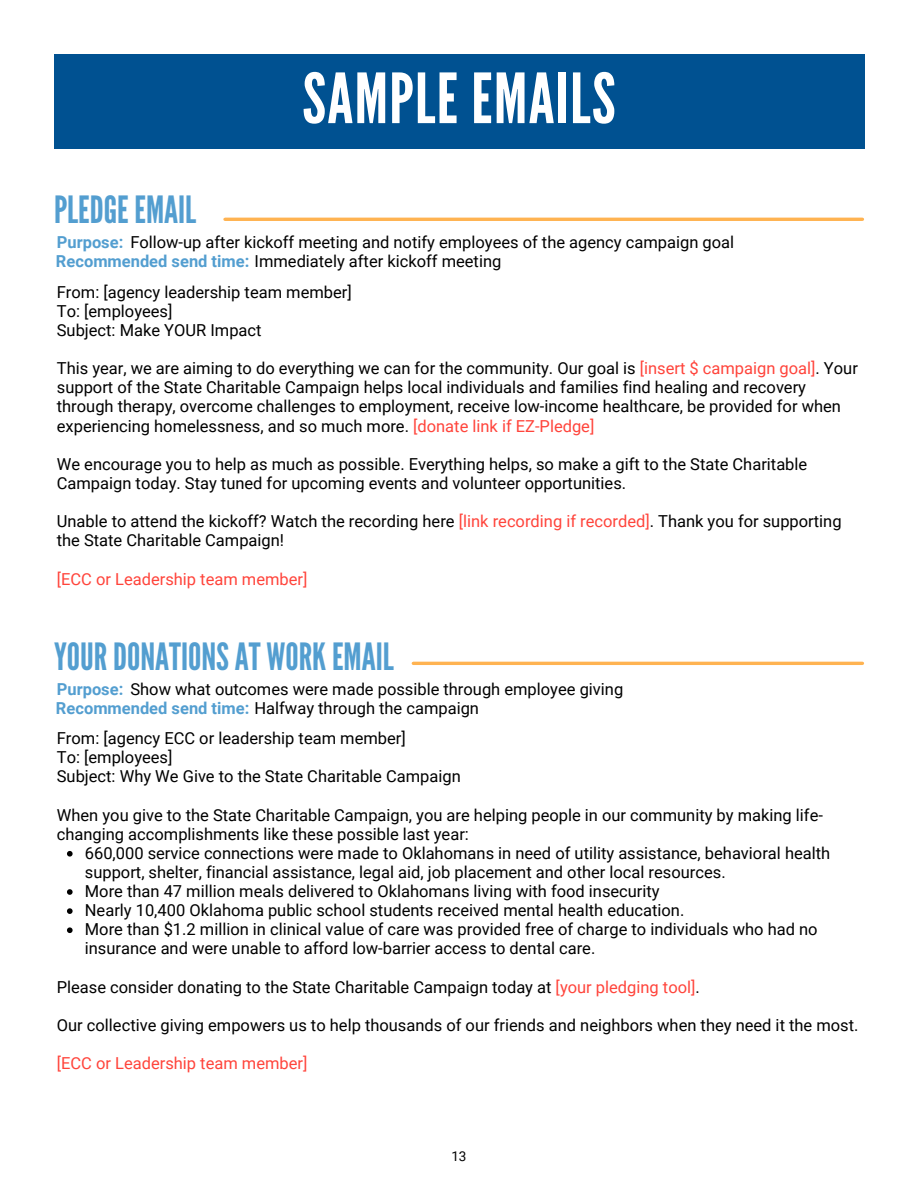
<style>
.page{position:relative;width:918px;height:1188px;background:#fff}
.page>*{position:absolute;margin:0;border:0;box-sizing:border-box;transform-origin:0 0}
.t1{font:69px "League Gothic";letter-spacing:.02em;color:#fff}
.t2{font:37.5px "League Gothic";color:#539ed0}
.t3{font:16.5px/19.2px "Roboto";color:#000}
.t4{font:16.5px "Roboto";color:#ff443b}
.t5{font:13.5px "Roboto";color:#000}
.s1{font-weight:700;color:#539ed0}
.s2{color:#ff443b}
</style>
<div class="page">
<div style="left:54px;top:54px;width:810px;height:94px;background:#005191"></div>
<hr style="left:225px;top:218px;width:637px;height:3px;background:#ffb351">
<hr style="left:413px;top:662px;width:449px;height:3px;background:#ffb351">
<svg style="left:67px;top:851px;width:6px;height:6px"></svg>
<svg style="left:67px;top:889px;width:6px;height:6px"></svg>
<svg style="left:67px;top:908px;width:6px;height:6px"></svg>
<svg style="left:67px;top:927px;width:6px;height:6px"></svg>
<h1 class="t1" style="left:302px;top:59px;width:315px">SAMPLE EMAILS</h1>
<h3 class="t2" style="left:54px;top:188px;width:144px">PLEDGE EMAIL</h3>
<p class="t3" style="left:57px;top:233px;width:679px"><span class="s1">Purpose:</span> Follow-up after kickoff meeting and notify employees of the agency campaign goal</p>
<h3 class="t3" style="left:56px;top:252px;width:447px"><span class="s1">Recommended send time:</span> Immediately after kickoff meeting</h3>
<p class="t3" style="left:57px;top:282px;width:296px">From: [agency leadership team member]</p>
<p class="t3" style="left:57px;top:302px;width:117px">To: [employees]</p>
<p class="t3" style="left:57px;top:321px;width:206px">Subject: Make YOUR Impact</p>
<p class="t3" style="left:57px;top:359px;width:803px">This year, we are aiming to do everything we can for the community. Our goal is <span class="s2">[insert $ campaign goal]</span>. Your support of the State Charitable Campaign helps local individuals and families find healing and recovery through therapy, overcome challenges to employment, receive low-income healthcare, be provided for when experiencing homelessness, and so much more. <span class="s2">[donate link if EZ-Pledge]</span></p>
<p class="t3" style="left:57px;top:455px;width:752px">We encourage you to help as much as possible. Everything helps, so make a gift to the State Charitable<br>Campaign today. Stay tuned for upcoming events and volunteer opportunities.</p>
<p class="t3" style="left:57px;top:512px;width:786px">Unable to attend the kickoff? Watch the recording here <span class="s2">[link recording if recorded]</span>. Thank you for supporting the State Charitable Campaign!</p>
<h2 class="t4" style="left:57px;top:569px;width:252px">[ECC or Leadership team member]</h2>
<p class="t2" style="left:54px;top:635px;width:341px">YOURDONATIONSAT WORKEMAIL</p>
<h3 class="t3" style="left:57px;top:679px;width:568px"><span class="s1">Purpose:</span> Show what outcomes were made possible through employee giving</h3>
<p class="t3" style="left:56px;top:699px;width:425px"><span class="s1">Recommended send time:</span> Halfway through the campaign</p>
<p class="t3" style="left:57px;top:729px;width:350px">From: [agency ECC or leadership team member]</p>
<p class="t3" style="left:57px;top:748px;width:117px">To: [employees]</p>
<p class="t3" style="left:57px;top:767px;width:405px">Subject: Why We Give to the State Charitable Campaign</p>
<p class="t3" style="left:57px;top:805px;width:768px">When you give to the State Charitable Campaign, you are helping people in our community by making life&shy;changing accomplishments like these possible last year:</p>
<p class="t3" style="left:85px;top:844px;width:747px">660,000 service connections were made to Oklahomans in need of utility assistance, behavioral health support, shelter, financial assistance, legal aid, job placement and other local resources.</p>
<p class="t3" style="left:85px;top:882px;width:576px">More than 47 million meals delivered to Oklahomans living with food insecurity</p>
<p class="t3" style="left:85px;top:901px;width:601px">Nearly 10,400 Oklahoma public school students received mental health education.</p>
<p class="t3" style="left:85px;top:920px;width:734px">More than $1.2 million in clinical value of care was provided free of charge to individuals who had no insurance and were unable to afford low-barrier access to dental care.</p>
<p class="t3" style="left:57px;top:977px;width:645px">Please consider donating to the State Charitable Campaign today at <span class="s2">[your pledging tool]</span>.</p>
<p class="t3" style="left:57px;top:1016px;width:803px">Our collective giving empowers us to help thousands of our friends and neighbors when they need it the most.</p>
<p class="t4" style="left:57px;top:1054px;width:252px">[ECC or Leadership team member]</p>
<h2 class="t5" style="left:451px;top:1148px;width:17px">13</h2>
</div>
